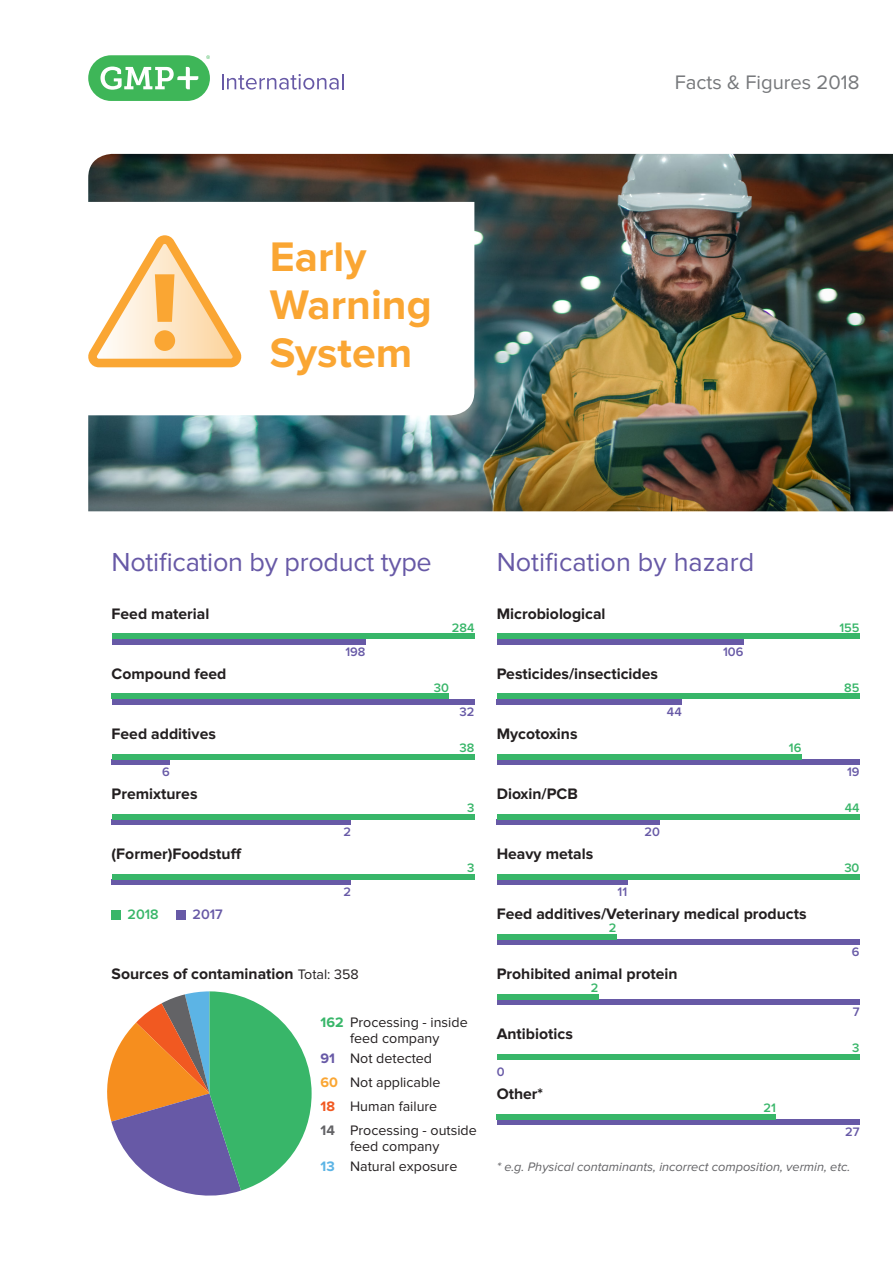
<style>
.page{position:relative;width:893px;height:1263px;background:#fff}
.page>*{position:absolute;margin:0;border:0;box-sizing:border-box;transform-origin:0 0}
.Cover_niv_1_rapport{font:700 42.9px "Proxima Nova";color:#faa633}
.t1{font:27px "Proxima Nova";letter-spacing:-.01em;color:#6759a6}
.Rapport_scheme_and_c{font:20.25px "Proxima Nova";color:#76787b}
.Bodyheader{font:700 15.75px "Proxima Nova";color:#231f20}
.Bodycopy{font:14.25px/15.8px "Proxima Nova";color:#231f20}
.Bodycopy-2{font:600 14.25px "Proxima Nova";color:#38b669}
.Bodycopy-3{font:600 14.25px "Proxima Nova";color:#6759a6}
.Bodycopy-4{font:700 14.25px "Proxima Nova";color:#38b669}
.Bodycopy-5{font:700 14.25px "Proxima Nova";color:#6759a6}
.Bodycopy-6{font:700 14.25px "Proxima Nova";color:#faa633}
.Bodycopy-7{font:700 14.25px "Proxima Nova";color:#f15921}
.Bodycopy-8{font:700 14.25px "Proxima Nova";color:#636366}
.Bodycopy-9{font:700 14.25px "Proxima Nova";color:#5cb4e5}
.Subscript{font:italic 12.75px "Proxima Nova";color:#636366}
.Bodycopy-10{font:600 12.75px "Proxima Nova";color:#38b669}
.Bodycopy-11{font:600 12.75px "Proxima Nova";color:#6759a6}
.s1{font-weight:400;font-size:14.25px}
</style>
<div class="page">
<div style="left:497px;top:639px;width:246px;height:6px;background:#6759a6"></div>
<div style="left:497px;top:699px;width:185px;height:6px;background:#6759a6"></div>
<div style="left:497px;top:634px;width:362px;height:5px;background:#38b669"></div>
<div style="left:497px;top:694px;width:362px;height:5px;background:#38b669"></div>
<div style="left:497px;top:759px;width:362px;height:6px;background:#6759a6"></div>
<div style="left:497px;top:754px;width:304px;height:5px;background:#38b669"></div>
<div style="left:497px;top:819px;width:163px;height:6px;background:#6759a6"></div>
<div style="left:497px;top:814px;width:362px;height:5px;background:#38b669"></div>
<div style="left:497px;top:939px;width:362px;height:6px;background:#6759a6"></div>
<div style="left:497px;top:934px;width:119px;height:5px;background:#38b669"></div>
<div style="left:497px;top:1054px;width:362px;height:5px;background:#38b669"></div>
<div style="left:497px;top:999px;width:362px;height:6px;background:#6759a6"></div>
<div style="left:497px;top:994px;width:101px;height:5px;background:#38b669"></div>
<div style="left:497px;top:1119px;width:362px;height:6px;background:#6759a6"></div>
<div style="left:497px;top:1114px;width:279px;height:5px;background:#38b669"></div>
<div style="left:112px;top:639px;width:254px;height:6px;background:#6759a6"></div>
<div style="left:112px;top:634px;width:362px;height:5px;background:#38b669"></div>
<div style="left:112px;top:699px;width:362px;height:6px;background:#6759a6"></div>
<div style="left:112px;top:759px;width:58px;height:6px;background:#6759a6"></div>
<div style="left:112px;top:819px;width:239px;height:6px;background:#6759a6"></div>
<div style="left:112px;top:694px;width:337px;height:5px;background:#38b669"></div>
<div style="left:112px;top:754px;width:362px;height:5px;background:#38b669"></div>
<div style="left:112px;top:814px;width:362px;height:5px;background:#38b669"></div>
<div style="left:88px;top:55px;width:122px;height:46px;background:#3eb658;border-radius:23px"></div>
<svg style="left:222px;top:74px;width:122px;height:16px"></svg>
<svg style="left:206px;top:55px;width:4px;height:4px"></svg>
<svg style="left:100px;top:67px;width:98px;height:23px"></svg>
<img style="left:88px;top:154px;width:805px;height:357px">
<svg style="left:88px;top:202px;width:386px;height:213px"></svg>
<svg style="left:88px;top:213px;width:216px;height:166px"></svg>
<div style="left:497px;top:879px;width:130px;height:6px;background:#6759a6"></div>
<div style="left:497px;top:874px;width:362px;height:5px;background:#38b669"></div>
<svg style="left:107px;top:991px;width:205px;height:204px"></svg>
<div style="left:112px;top:910px;width:9px;height:9px;background:#38b669"></div>
<div style="left:176px;top:910px;width:9px;height:9px;background:#6759a6"></div>
<div style="left:112px;top:879px;width:239px;height:6px;background:#6759a6"></div>
<div style="left:112px;top:874px;width:362px;height:5px;background:#38b669"></div>
<p class="Cover_niv_1_rapport" style="left:270px;top:232px;width:98px">Early</p>
<p class="Cover_niv_1_rapport" style="left:270px;top:280px;width:163px">Warning</p>
<p class="Cover_niv_1_rapport" style="left:270px;top:328px;width:144px">System</p>
<p class="Rapport_scheme_and_c" style="left:675px;top:71px;width:186px">Facts &amp; Figures 2018</p>
<p class="t1" style="left:112px;top:547px;width:322px">Notification by product type</p>
<p class="Bodyheader" style="left:112px;top:605px;width:99px">Feed material</p>
<p class="Bodycopy-10" style="left:452px;top:620px;width:24px">284</p>
<p class="t1" style="left:497px;top:547px;width:259px">Notification by hazard</p>
<p class="Bodyheader" style="left:497px;top:605px;width:110px">Microbiological</p>
<p class="Bodycopy-10" style="left:839px;top:620px;width:22px">155</p>
<p class="Bodycopy-11" style="left:345px;top:644px;width:22px">198</p>
<p class="Bodycopy-11" style="left:723px;top:644px;width:22px">106</p>
<p class="Bodyheader" style="left:112px;top:665px;width:116px">Compound feed</p>
<p class="Bodycopy-10" style="left:434px;top:680px;width:17px">30</p>
<p class="Bodyheader" style="left:497px;top:665px;width:163px">Pesticides/insecticides</p>
<p class="Bodycopy-10" style="left:844px;top:680px;width:17px">85</p>
<p class="Bodycopy-11" style="left:459px;top:704px;width:16px">32</p>
<p class="Bodycopy-11" style="left:667px;top:704px;width:16px">44</p>
<p class="Bodyheader" style="left:112px;top:725px;width:106px">Feed additives</p>
<p class="Bodycopy-10" style="left:459px;top:740px;width:16px">38</p>
<p class="Bodyheader" style="left:497px;top:725px;width:82px">Mycotoxins</p>
<p class="Bodycopy-10" style="left:789px;top:740px;width:14px">16</p>
<p class="Bodycopy-11" style="left:162px;top:764px;width:9px">6</p>
<p class="Bodyheader" style="left:112px;top:785px;width:87px">Premixtures</p>
<p class="Bodycopy-10" style="left:467px;top:800px;width:9px">3</p>
<p class="Bodyheader" style="left:497px;top:785px;width:83px">Dioxin/PCB</p>
<p class="Bodycopy-11" style="left:847px;top:764px;width:14px">19</p>
<p class="Bodycopy-10" style="left:845px;top:800px;width:16px">44</p>
<p class="Bodycopy-11" style="left:343px;top:824px;width:9px">2</p>
<p class="Bodycopy-11" style="left:644px;top:824px;width:17px">20</p>
<p class="Bodyheader" style="left:112px;top:845px;width:132px">(Former)Foodstuff</p>
<p class="Bodycopy-10" style="left:467px;top:860px;width:9px">3</p>
<p class="Bodyheader" style="left:497px;top:845px;width:98px">Heavy metals</p>
<p class="Bodycopy-10" style="left:844px;top:860px;width:17px">30</p>
<p class="Bodycopy-11" style="left:343px;top:884px;width:9px">2</p>
<p class="Bodycopy-11" style="left:618px;top:884px;width:11px">11</p>
<p class="Bodycopy-2" style="left:128px;top:906px;width:33px">2018</p>
<p class="Bodycopy-3" style="left:193px;top:906px;width:32px">2017</p>
<p class="Bodyheader" style="left:497px;top:905px;width:311px">Feed additives/Veterinary medical products</p>
<p class="Bodycopy-10" style="left:609px;top:920px;width:9px">2</p>
<p class="Bodycopy-11" style="left:852px;top:944px;width:9px">6</p>
<p class="Bodyheader" style="left:112px;top:965px;width:249px">Sources of contamination <span class="s1">Total: 358</span></p>
<p class="Bodycopy-4" style="left:320px;top:1014px;width:25px">162</p>
<p class="Bodycopy-5" style="left:320px;top:1050px;width:16px">91</p>
<p class="Bodycopy-6" style="left:320px;top:1074px;width:19px">60</p>
<p class="Bodycopy-7" style="left:320px;top:1098px;width:16px">18</p>
<p class="Bodycopy-8" style="left:320px;top:1122px;width:16px">14</p>
<p class="Bodycopy-9" style="left:320px;top:1158px;width:16px">13</p>
<p class="Bodycopy" style="left:350px;top:1015px;width:119px">Processing - inside feed company</p>
<p class="Bodycopy" style="left:350px;top:1051px;width:83px">Not detected</p>
<p class="Bodycopy" style="left:350px;top:1075px;width:92px">Not applicable</p>
<p class="Bodycopy" style="left:350px;top:1099px;width:89px">Human failure</p>
<p class="Bodycopy" style="left:350px;top:1123px;width:128px">Processing - outside feed company</p>
<p class="Bodycopy" style="left:350px;top:1159px;width:109px">Natural exposure</p>
<p class="Bodyheader" style="left:497px;top:965px;width:182px">Prohibited animal protein</p>
<p class="Bodycopy-10" style="left:591px;top:980px;width:9px">2</p>
<p class="Bodyheader" style="left:497px;top:1025px;width:78px">Antibiotics</p>
<p class="Bodycopy-11" style="left:497px;top:1064px;width:9px">0</p>
<p class="Bodyheader" style="left:497px;top:1085px;width:48px">Other*</p>
<p class="Bodycopy-10" style="left:764px;top:1100px;width:14px">21</p>
<p class="Bodycopy-11" style="left:853px;top:1004px;width:8px">7</p>
<p class="Bodycopy-10" style="left:852px;top:1040px;width:9px">3</p>
<p class="Bodycopy-11" style="left:845px;top:1124px;width:16px">27</p>
<p class="Subscript" style="left:497px;top:1160px;width:355px">* e.g. Physical contaminants, incorrect composition, vermin, etc.</p>
</div>
